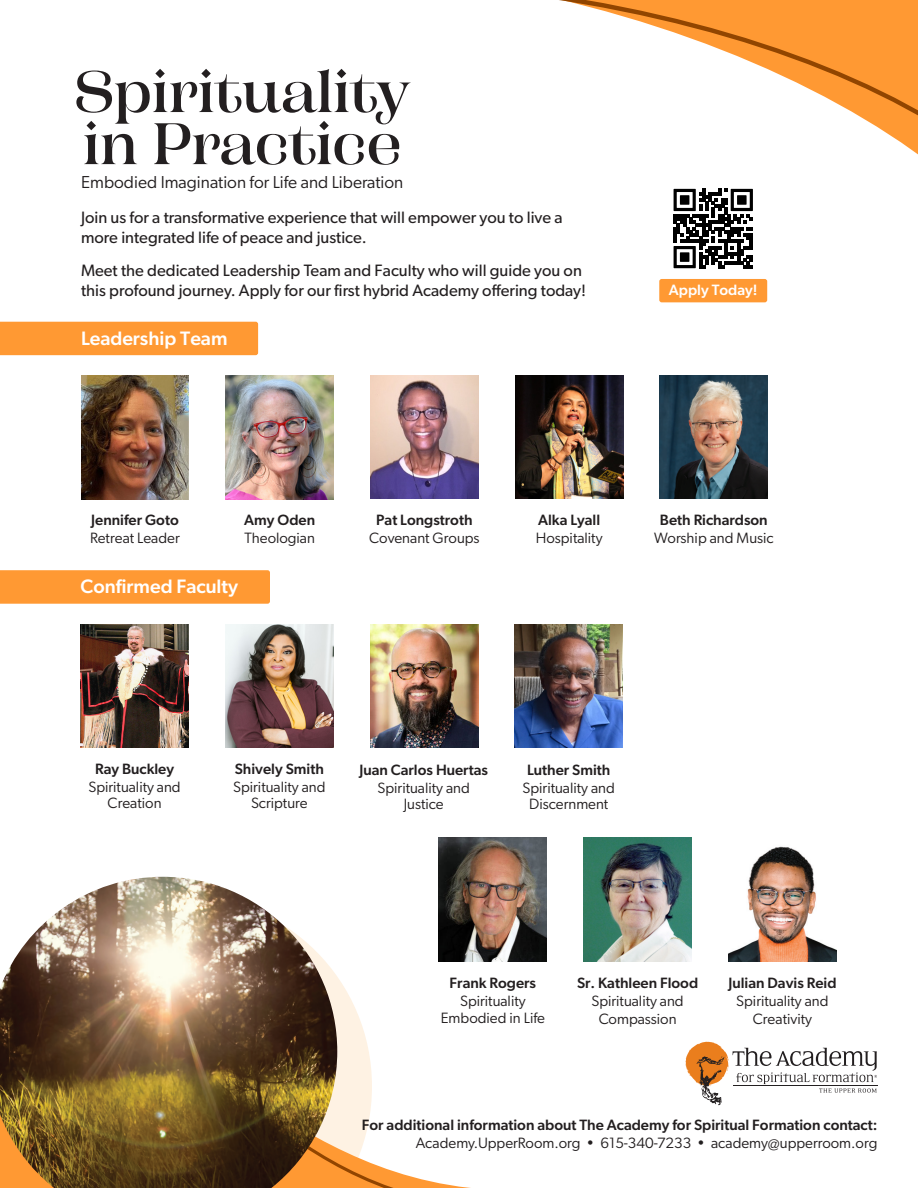
<style>
.page{position:relative;width:918px;height:1188px;background:#fff}
.page>*{position:absolute;margin:0;border:0;box-sizing:border-box;transform-origin:0 0}
.t1{font:500 58.35px "Campaign Serif";letter-spacing:-.015em;color:#231f20}
.t2{font:500 19.5px "Gibson";color:#fff}
.t3{font:17.4px "Gibson";color:#231f20}
.t4{font:16.5px/19.8px "Gibson";color:#231f20}
.t5{font:500 15px/18px "Gibson";color:#231f20;text-align:right}
.t6{font:15px/16.5px "Gibson";color:#231f20;text-align:center}
.t7{font:500 15px "Gibson";color:#fff}
.s1{font-weight:400}
</style>
<div class="page">
<svg style="left:337px;top:977px;width:134px;height:211px"></svg>
<img style="left:0;top:877px;width:337px;height:311px">
<svg style="left:673px;top:188px;width:80px;height:81px"></svg>
<svg style="left:674px;top:189px;width:79px;height:79px"></svg>
<div style="left:659px;top:279px;width:108px;height:23px;background:#f93;border-radius:2px"></div>
<div style="left:0;top:322px;width:258px;height:33px;background:#f93"></div>
<div style="left:0;top:570px;width:270px;height:34px;background:#f93"></div>
<img style="left:81px;top:376px;width:108px;height:123px">
<img style="left:81px;top:624px;width:108px;height:124px">
<img style="left:226px;top:376px;width:108px;height:123px">
<img style="left:225px;top:624px;width:108px;height:124px">
<img style="left:370px;top:376px;width:108px;height:122px">
<img style="left:370px;top:624px;width:108px;height:124px">
<img style="left:515px;top:376px;width:108px;height:122px">
<img style="left:515px;top:624px;width:108px;height:124px">
<img style="left:660px;top:376px;width:108px;height:122px">
<img style="left:584px;top:838px;width:108px;height:123px">
<img style="left:439px;top:838px;width:108px;height:123px">
<svg style="left:685px;top:1042px;width:192px;height:63px"></svg>
<img style="left:728px;top:846px;width:108px;height:115px">
<svg style="left:559px;top:0;width:359px;height:127px"></svg>
<p class="t1" style="left:74px;top:52px;width:338px">Spirituality</p>
<p class="t1" style="left:82px;top:104px;width:321px">in Practice</p>
<p class="t3" style="left:81px;top:172px;width:324px">Embodied Imagination for Life and Liberation</p>
<p class="t4" style="left:81px;top:207px;width:483px">Join us for a transformative experience that will empower you to live a more integrated life of peace and justice.</p>
<p class="t4" style="left:81px;top:260px;width:507px">Meet the dedicated Leadership Team and Faculty who will guide you on this profound journey. Apply for our first hybrid Academy offering today!</p>
<p class="t2" style="left:81px;top:326px;width:148px">Leadership Team</p>
<p class="t7" style="left:669px;top:281px;width:90px">Apply Today!</p>
<p class="t5" style="left:91px;top:511px;width:89px">Jennifer Goto</p>
<p class="t6" style="left:90px;top:529px;width:91px">Retreat Leader</p>
<p class="t5" style="left:244px;top:511px;width:72px">Amy Oden</p>
<p class="t6" style="left:244px;top:529px;width:72px">Theologian</p>
<p class="t2" style="left:81px;top:575px;width:159px">Confirmed Faculty</p>
<p class="t5" style="left:376px;top:511px;width:98px">Pat Longstroth</p>
<p class="t6" style="left:369px;top:529px;width:112px">Covenant Groups</p>
<p class="t5" style="left:538px;top:511px;width:64px">Alka Lyall</p>
<p class="t6" style="left:536px;top:529px;width:68px">Hospitality</p>
<p class="t5" style="left:660px;top:511px;width:109px">Beth Richardson</p>
<p class="t6" style="left:654px;top:529px;width:121px">Worship and Music</p>
<p class="t5" style="left:95px;top:759px;width:80px">Ray Buckley</p>
<p class="t6" style="left:88px;top:778px;width:94px">Spirituality and<br>Creation</p>
<p class="t5" style="left:235px;top:759px;width:91px">Shively Smith</p>
<p class="t6" style="left:233px;top:778px;width:94px">Spirituality and<br>Scripture</p>
<p class="t5" style="left:359px;top:760px;width:130px">Juan Carlos Huertas</p>
<p class="t6" style="left:378px;top:779px;width:94px">Spirituality and<br>Justice</p>
<p class="t5" style="left:527px;top:760px;width:85px">Luther Smith</p>
<p class="t6" style="left:523px;top:779px;width:94px">Spirituality and<br>Discernment</p>
<p class="t5" style="left:450px;top:974px;width:88px">Frank Rogers</p>
<p class="t6" style="left:441px;top:992px;width:106px">Spirituality<br>Embodied in Life</p>
<p class="t5" style="left:577px;top:974px;width:123px">Sr. Kathleen Flood</p>
<p class="t6" style="left:591px;top:992px;width:94px;line-height:18px">Spirituality and<br>Compassion</p>
<p class="t5" style="left:728px;top:974px;width:110px">Julian Davis Reid</p>
<p class="t6" style="left:736px;top:992px;width:94px;line-height:18px">Spirituality and<br>Creativity</p>
<p class="t5" style="left:362px;top:1115px;width:517px">For additional information about The Academy for Spiritual Formation contact:<br><span class="s1">Academy.UpperRoom.org • 615-340-7233 • academy@upperroom.org</span></p>
</div>
